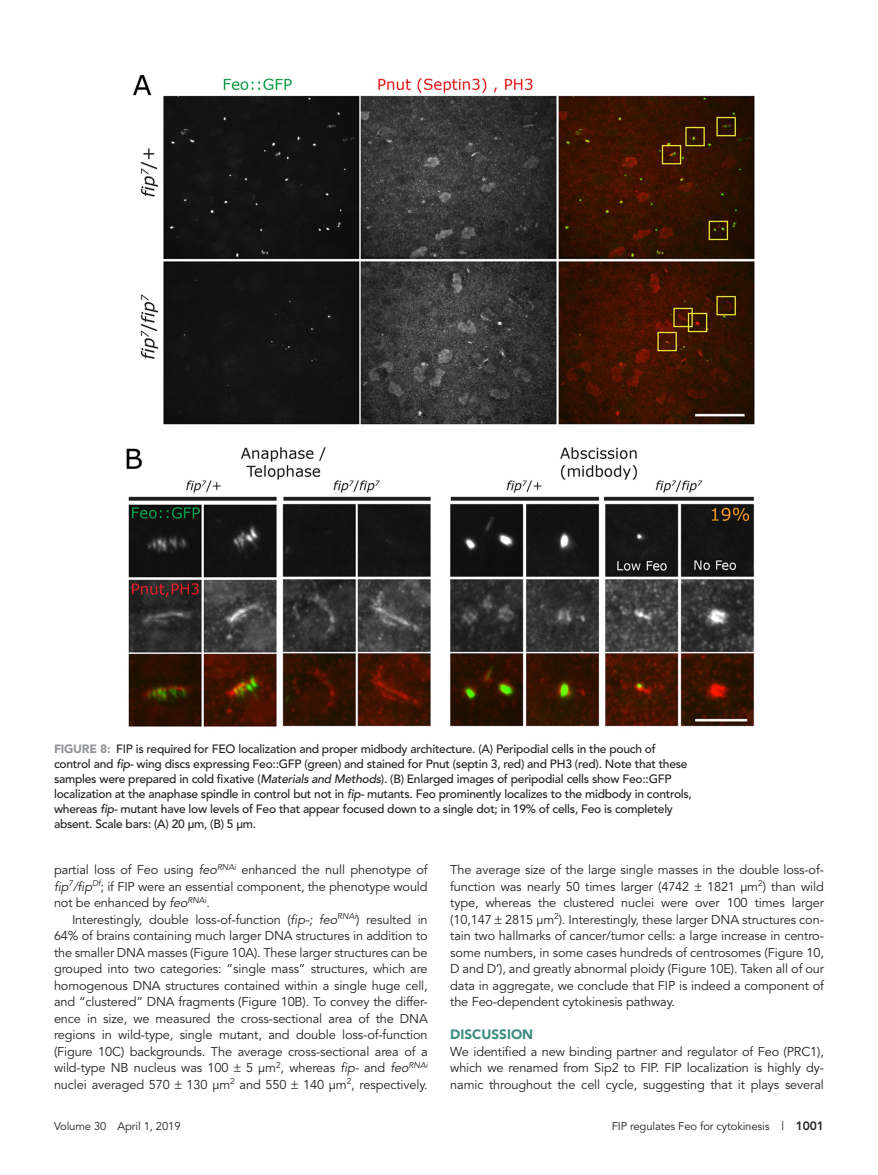
<style>
.page{position:relative;width:878px;height:1175px;background:#fff}
.page>*{position:absolute;margin:0;border:0;box-sizing:border-box;transform-origin:0 0}
.t1{font:900 13.5px "Avenir";color:#3e8c83}
.Para{font:12.75px/16.5px "Avenir";letter-spacing:-.01em;color:#231f20;text-align:justify}
.ParaFL{font:12.75px/16.5px "Avenir";letter-spacing:-.01em;color:#231f20;text-align:justify}
.FigCaption_35_5p{font:500 12px/15px "Avenir";letter-spacing:-.02em;color:#231f20}
.t2{font:11.25px "Avenir";letter-spacing:-.01em;color:#231f20}
.s1{font-weight:900;color:#939598}
.s2{font-style:italic}
.s3{font-size:12px}
.s4{font-weight:800;font-size:12px}
</style>
<div class="page">
<img style="left:126px;top:74px;width:628px;height:653px">
<p class="FigCaption_35_5p" style="left:54px;top:741px;width:639px"><span class="s1">FIGURE 8:</span> FIP is required for FEO localization and proper midbody architecture. (A) Peripodial cells in the pouch of control and <span class="s2">fip-</span> wing discs expressing Feo::GFP (green) and stained for Pnut (septin 3, red) and PH3 (red). Note that these samples were prepared in cold fixative (<span class="s2">Materials and Methods</span>). (B) Enlarged images of peripodial cells show Feo::GFP localization at the anaphase spindle in control but not in <span class="s2">fip-</span> mutants. Feo prominently localizes to the midbody in controls, whereas <span class="s2">fip-</span> mutant have low levels of Feo that appear focused down to a single dot; in 19% of cells, Feo is completely absent. Scale bars: (A) 20 µm, (B) 5 µm.</p>
<p class="ParaFL" style="left:54px;top:861px;width:375px">partial loss of Feo using <span class="s2">feo</span><sup>RNAi</sup> enhanced the null phenotype of <span class="s2">fip</span><sup>7</sup><span class="s2">/fip</span><sup>Df</sup>; if FIP were an essential component, the phenotype would not be enhanced by <span class="s2">feo</span><sup>RNAi</sup>.</p>
<p class="Para" style="left:54px;top:911px;width:375px;text-indent:18px">Interestingly, double loss-of-function (<span class="s2">fip-; feo</span><sup>RNAi</sup>) resulted in 64% of brains containing much larger DNA structures in addition to the smaller DNA masses (Figure 10A). These larger structures can be grouped into two categories: “single mass” structures, which are homogenous DNA structures contained within a single huge cell, and “clustered” DNA fragments (Figure 10B). To convey the differ&shy;ence in size, we measured the cross-sectional area of the DNA regions in wild-type, single mutant, and double loss-of-function (Figure 10C) backgrounds. The average cross-sectional area of a wild-type NB nucleus was 100</p>
<p class="Para" style="left:246px;top:1059px;width:183px">5 µm<sup>2</sup>, whereas <span class="s2">fip-</span> and <span class="s2">feo</span><sup>RNAi</sup></p>
<p class="Para" style="left:54px;top:1076px;width:117px">nuclei averaged 570</p>
<p class="Para" style="left:186px;top:1076px;width:101px">130 µm<sup>2</sup> and 550</p>
<p class="Para" style="left:303px;top:1076px;width:126px">140 µm<sup>2</sup>, respectively.</p>
<p class="Para" style="left:450px;top:861px;width:375px">The average size of the large single masses in the double loss-of&shy;function was nearly 50 times larger (4742</p>
<p class="Para" style="left:450px;top:878px;width:375px;text-indent:257px">1821 µm<sup>2</sup>) than wild type, whereas the clustered nuclei were over 100 times larger (10,147 2815 µm<sup>2</sup>). Interestingly, these larger DNA structures con&shy;tain two hallmarks of cancer/tumor cells: a large increase in centro&shy;some numbers, in some cases hundreds of centrosomes (Figure 10, D and D’), and greatly abnormal ploidy (Figure 10E). Taken all of our data in aggregate, we conclude that FIP is indeed a component of the Feo-dependent cytokinesis pathway.</p>
<h1 class="t1" style="left:450px;top:1026px;width:84px">DISCUSSION</h1>
<p class="ParaFL" style="left:450px;top:1043px;width:375px">We identified a new binding partner and regulator of Feo (PRC1), which we renamed from Sip2 to FIP. FIP localization is highly dy&shy;namic throughout the cell cycle, suggesting that it plays several</p>
<p class="t2" style="left:54px;top:1119px;width:128px">Volume 30 April 1, 2019</p>
<p class="t2" style="left:611px;top:1119px;width:214px">FIP regulates Feo for cytokinesis <span class="s3">|</span> <span class="s4">1001</span></p>
</div>
